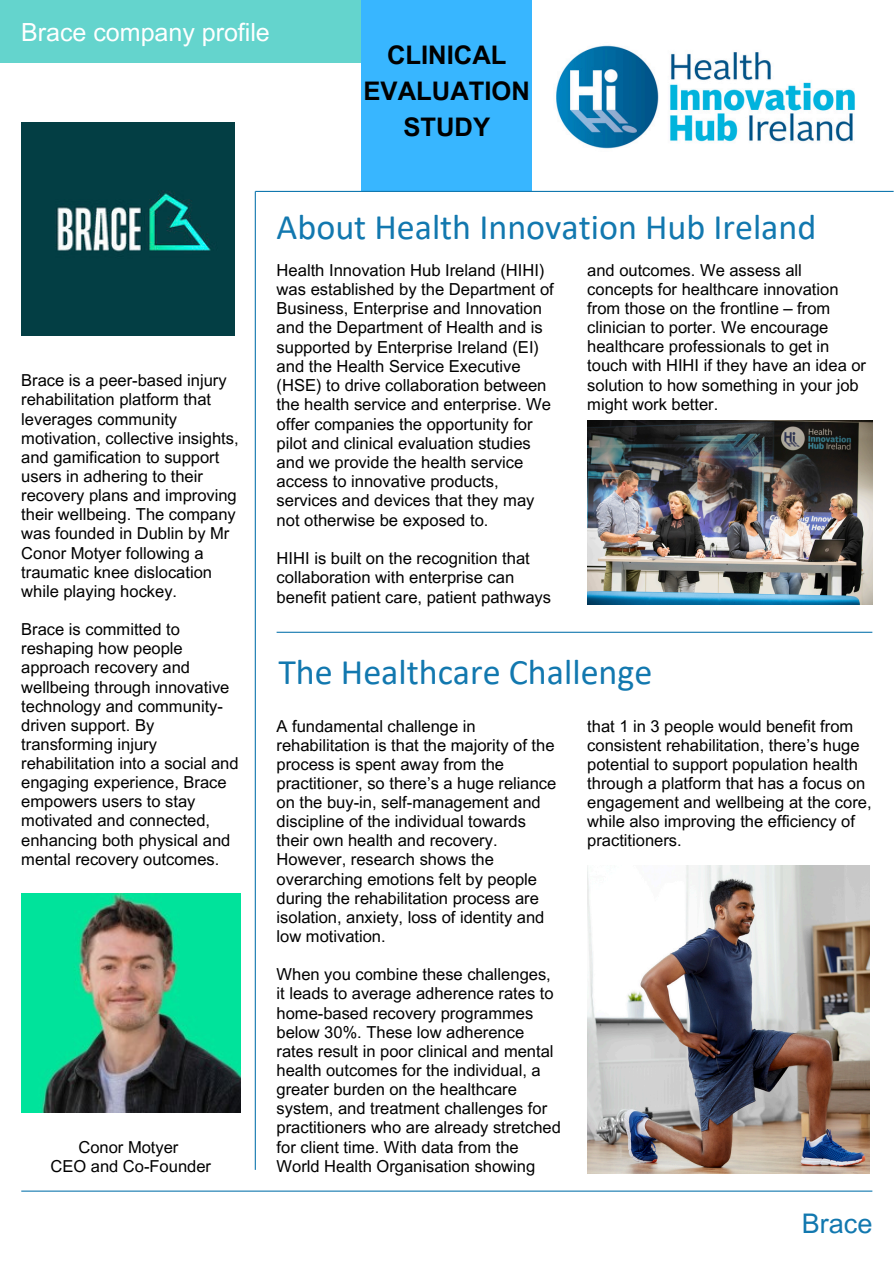
<style>
.page{position:relative;width:894px;height:1264px;background:#fff}
.page>*{position:absolute;margin:0;border:0;box-sizing:border-box;transform-origin:0 0}
.t1{font:36px "Calibri";color:#1278af}
.t2{font:27px "Arial MT Pro";color:#1278af}
.t3{font:700 25.65px/35.7px "Arial MT Pro";color:#000;text-align:center}
.t4{font:25.05px "Arial MT Pro";color:#fff}
.t5{font:16.5px/19.2px "Arial MT Pro";color:#000}
</style>
<div class="page">
<div style="left:0;top:0;width:361px;height:63px;background:#64d4cd"></div>
<img style="left:531px;top:15px;width:324px;height:162px">
<div style="left:361px;top:0;width:170px;height:191px;background:#38b6ff"></div>
<hr style="left:255px;top:191px;width:638px;height:1px;background:#1278af">
<hr style="left:255px;top:191px;width:1px;height:978px;background:#1278af">
<hr style="left:276px;top:631px;width:596px;height:2px;background:#1278af">
<hr style="left:21px;top:1190px;width:851px;height:1px;background:#1278af">
<img style="left:587px;top:421px;width:284px;height:183px">
<img style="left:587px;top:865px;width:282px;height:308px">
<img style="left:21px;top:123px;width:213px;height:213px">
<img style="left:21px;top:893px;width:220px;height:219px">
<h1 class="t4" style="left:21px;top:23px;width:250px">Brace company profile</h1>
<h3 class="t3" style="left:363px;top:40px;width:168px">CLINICAL<br>EVALUATION<br>STUDY</h3>
<p class="t5" style="left:21px;top:373px;width:219px">Brace is a peer-based injury rehabilitation platform that leverages community motivation, collective insights, and gamification to support users in adhering to their recovery plans and improving their wellbeing. The company was founded in Dublin by Mr<br>Conor Motyer following a traumatic knee dislocation while playing hockey.</p>
<p class="t5" style="left:21px;top:621px;width:219px">Brace is committed to reshaping how people approach recovery and wellbeing through innovative technology and community&shy;driven support. By transforming injury rehabilitation into a social and engaging experience, Brace empowers users to stay motivated and connected, enhancing both physical and mental recovery outcomes.</p>
<p class="t5" style="left:78px;top:1139px;width:101px">Conor Motyer</p>
<h1 class="t5" style="left:50px;top:1158px;width:162px">CEO and Co-Founder</h1>
<h2 class="t1" style="left:276px;top:211px;width:541px">About Health Innovation Hub Ireland</h2>
<p class="t5" style="left:276px;top:262px;width:279px">Health Innovation Hub Ireland (HIHI) was established by the Department of Business, Enterprise and Innovation and the Department of Health and is supported by Enterprise Ireland (EI) and the Health Service Executive (HSE) to drive collaboration between the health service and enterprise. We offer companies the opportunity for pilot and clinical evaluation studies and we provide the health service access to innovative products, services and devices that they may not otherwise be exposed to.</p>
<p class="t5" style="left:276px;top:550px;width:276px">HIHI is built on the recognition that collaboration with enterprise can benefit patient care, patient pathways</p>
<p class="t5" style="left:587px;top:262px;width:280px">and outcomes. We assess all concepts for healthcare innovation from those on the frontline – from clinician to porter. We encourage healthcare professionals to get in touch with HIHI if they have an idea or solution to how something in your job might work better.</p>
<p class="t1" style="left:278px;top:656px;width:375px">The Healthcare Challenge</p>
<p class="t5" style="left:276px;top:718px;width:281px">A fundamental challenge in rehabilitation is that the majority of the process is spent away from the practitioner, so there’s a huge reliance on the buy-in, self-management and discipline of the individual towards their own health and recovery.<br>However, research shows the overarching emotions felt by people during the rehabilitation process are isolation, anxiety, loss of identity and low motivation.</p>
<p class="t5" style="left:276px;top:966px;width:286px">When you combine these challenges, it leads to average adherence rates to home-based recovery programmes below 30%. These low adherence rates result in poor clinical and mental health outcomes for the individual, a greater burden on the healthcare system, and treatment challenges for practitioners who are already stretched for client time. With data from the World Health Organisation showing</p>
<p class="t5" style="left:587px;top:718px;width:286px">that 1 in 3 people would benefit from consistent rehabilitation, there’s huge potential to support population health through a platform that has a focus on engagement and wellbeing at the core, while also improving the efficiency of practitioners.</p>
<p class="t2" style="left:801px;top:1213px;width:72px">Brace</p>
</div>
